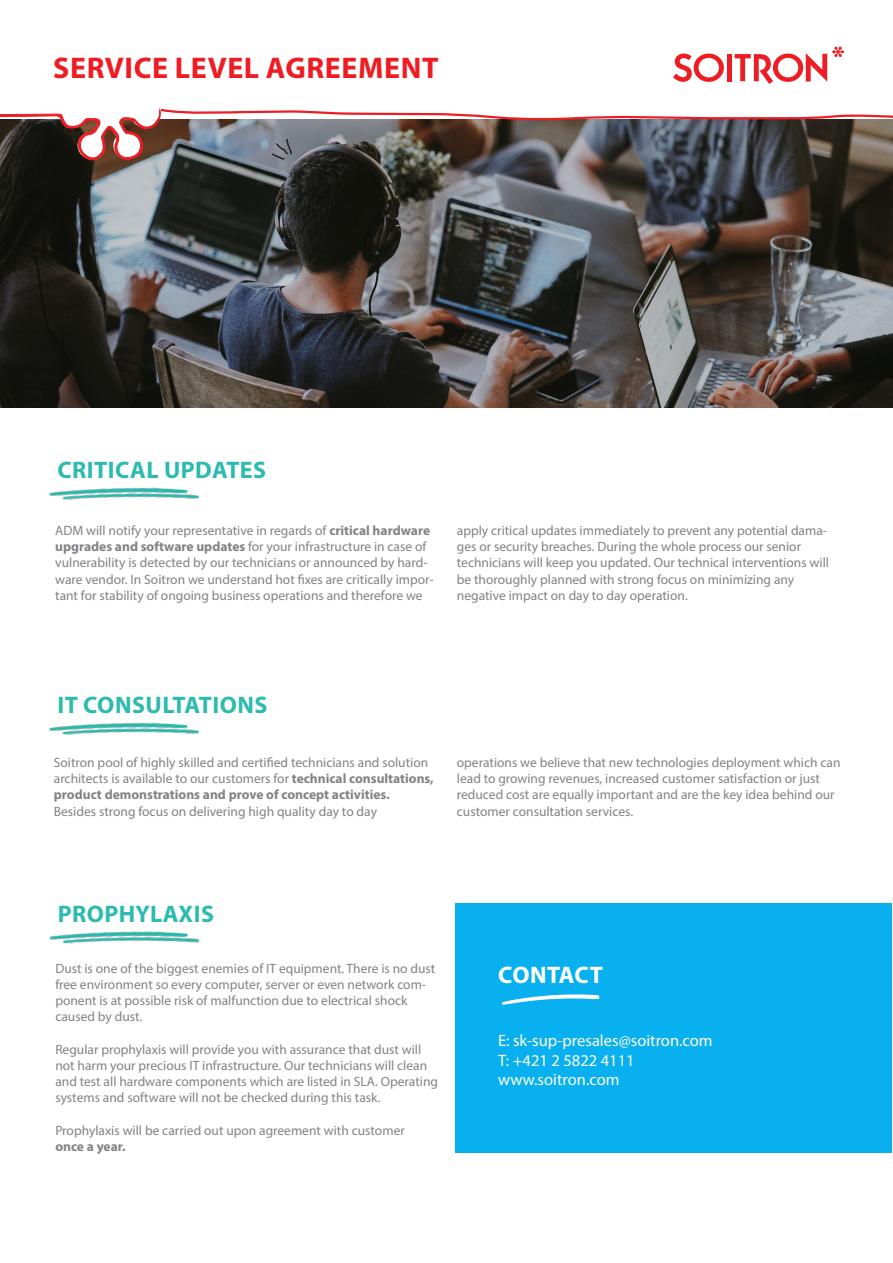
<style>
.page{position:relative;width:893px;height:1263px;background:#fff}
.page>*{position:absolute;margin:0;border:0;box-sizing:border-box;transform-origin:0 0}
.t1{font:700 30px "Myriad Pro";letter-spacing:.02em;color:#ee1d23}
.t2{font:700 24px "Myriad Pro";letter-spacing:.02em;color:#2cbbae}
.t3{font:700 24px "Myriad Pro";letter-spacing:.005em;color:#fff}
.t4{font:16.5px "Myriad Pro";color:#fff}
.t5{font:13.5px/16.2px "Myriad Pro";color:#808285}
.s1{font-weight:700}
</style>
<div class="page">
<img style="left:0;top:162px;width:893px;height:245px">
<div style="left:455px;top:903px;width:437px;height:249px;background:#08b0ef"></div>
<img style="left:49px;top:487px;width:150px;height:13px">
<img style="left:49px;top:722px;width:150px;height:13px">
<img style="left:50px;top:931px;width:149px;height:13px">
<svg style="left:502px;top:994px;width:98px;height:11px"></svg>
<svg style="left:0;top:47px;width:893px;height:115px"></svg>
<p class="t1" style="left:53px;top:48px;width:387px">SERVICE LEVEL AGREEMENT</p>
<p class="t2" style="left:57px;top:455px;width:210px">CRITICAL UPDATES</p>
<p class="t5" style="left:55px;top:522px;width:380px">ADM will notify your representative in regards of <span class="s1">critical hardware upgrades and software updates</span> for your infrastructure in case of vulnerability is detected by our technicians or announced by hard&shy;ware vendor. In Soitron we understand hot fixes are critically impor&shy;tant for stability of ongoing business operations and therefore we</p>
<p class="t5" style="left:457px;top:522px;width:374px">apply critical updates immediately to prevent any potential dama&shy;ges or security breaches. During the whole process our senior technicians will keep you updated. Our technical interventions will be thoroughly planned with strong focus on minimizing any negative impact on day to day operation.</p>
<p class="t2" style="left:57px;top:690px;width:211px">IT CONSULTATIONS</p>
<p class="t5" style="left:54px;top:754px;width:381px">Soitron pool of highly skilled and certified technicians and solution architects is available to our customers for <span class="s1">technical consultations, product demonstrations and prove of concept activities.</span></p>
<p class="t5" style="left:54px;top:803px;width:325px">Besides strong focus on delivering high quality day to day</p>
<p class="t5" style="left:457px;top:754px;width:385px">operations we believe that new technologies deployment which can lead to growing revenues, increased customer satisfaction or just reduced cost are equally important and are the key idea behind our customer consultation services.</p>
<p class="t2" style="left:58px;top:898px;width:158px">PROPHYLAXIS</p>
<p class="t5" style="left:55px;top:960px;width:382px">Dust is one of the biggest enemies of IT equipment. There is no dust free environment so every computer, server or even network com&shy;ponent is at possible risk of malfunction due to electrical shock caused by dust.</p>
<p class="t5" style="left:55px;top:1041px;width:384px">Regular prophylaxis will provide you with assurance that dust will not harm your precious IT infrastructure. Our technicians will clean and test all hardware components which are listed in SLA. Operating systems and software will not be checked during this task.</p>
<p class="t5" style="left:55px;top:1122px;width:351px">Prophylaxis will be carried out upon agreement with customer <span class="s1">once a year.</span></p>
<p class="t3" style="left:498px;top:959px;width:106px">CONTACT</p>
<p class="t4" style="left:498px;top:1030px;width:216px">E: sk-sup-presales@soitron.com</p>
<p class="t4" style="left:498px;top:1050px;width:138px">T: +421 2 5822 4111</p>
<p class="t4" style="left:498px;top:1070px;width:123px">www.soitron.com</p>
</div>
